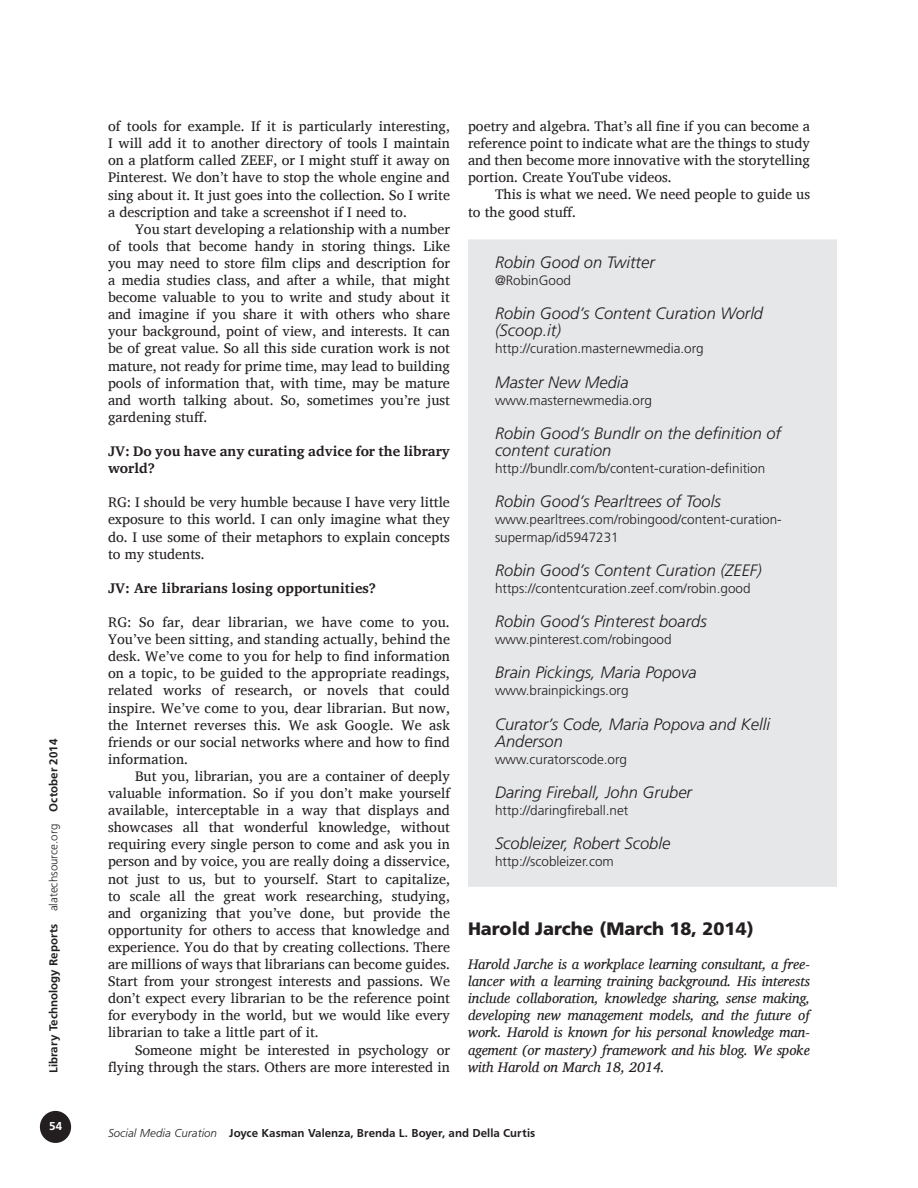
<style>
.page{position:relative;width:918px;height:1188px;background:#fff}
.page>*{position:absolute;margin:0;border:0;box-sizing:border-box;transform-origin:0 0}
.t1{font:900 18px "Frutiger";color:#231f20}
.t2{font:italic 300 16.5px/17.1px "Frutiger";color:#231f20}
.t3{font:14.25px/17.1px "Charis SIL";color:#231f20;text-align:justify}
.t4{font:italic 14.25px/17.1px "Charis SIL";color:#231f20;text-align:justify}
.t5{font:700 14.25px/17.1px "Charis SIL";color:#231f20}
.t6{font:300 13.5px/17.1px "Frutiger";color:#231f20}
.t7{font:12px "Frugal Sans Bold DTC";color:#231f20}
.t8{font:12px "Frugal Sans Bold DTC";color:#fff}
.s1{font-family:"Frugal Sans Light DTC"}
.s2{font-family:"Frugal Sans Light Italic DTC"}
</style>
<div class="page">
<div style="left:41px;top:1112px;width:29px;height:30px;background:#231f20;border-radius:50%"></div>
<div style="left:40px;top:1111px;width:31px;height:32px;border:2px solid #231f20;border-radius:50%"></div>
<div style="left:468px;top:239px;width:369px;height:66px;background:#e6e7e9"></div>
<div style="left:468px;top:302px;width:369px;height:73px;background:#e6e7e9"></div>
<div style="left:468px;top:359px;width:369px;height:66px;background:#e6e7e9"></div>
<div style="left:468px;top:423px;width:369px;height:72px;background:#e6e7e9"></div>
<div style="left:468px;top:479px;width:369px;height:75px;background:#e6e7e9"></div>
<div style="left:468px;top:547px;width:369px;height:66px;background:#e6e7e9"></div>
<div style="left:468px;top:598px;width:369px;height:66px;background:#e6e7e9"></div>
<div style="left:468px;top:650px;width:369px;height:66px;background:#e6e7e9"></div>
<div style="left:468px;top:712px;width:369px;height:72px;background:#e6e7e9"></div>
<div style="left:468px;top:770px;width:369px;height:66px;background:#e6e7e9"></div>
<div style="left:468px;top:821px;width:369px;height:66px;background:#e6e7e9"></div>
<p class="t7" style="left:47px;top:1073px;width:336px;rotate:-90deg">Library Technology Reports <span class="s1">alatechsource.org</span> October 2014</p>
<p class="t8" style="left:49px;top:1119px;width:14px">54</p>
<p class="t3" style="left:108px;top:118px;width:344px">of tools for example. If it is particularly interesting, I will add it to another directory of tools I maintain on a platform called ZEEF, or I might stuff it away on Pinterest. We don’t have to stop the whole engine and sing about it. It just goes into the collection. So I write a description and take a screenshot if I need to.</p>
<p class="t3" style="left:108px;top:220px;width:344px;text-indent:27px">You start developing a relationship with a number of tools that become handy in storing things. Like you may need to store film clips and description for a media studies class, and after a while, that might become valuable to you to write and study about it and imagine if you share it with others who share your background, point of view, and interests. It can be of great value. So all this side curation work is not mature, not ready for prime time, may lead to building pools of information that, with time, may be mature and worth talking about. So, sometimes you’re just gardening stuff.</p>
<p class="t5" style="left:108px;top:443px;width:343px">JV: Do you have any curating advice for the library world?</p>
<p class="t3" style="left:108px;top:494px;width:343px">RG: I should be very humble because I have very little exposure to this world. I can only imagine what they do. I use some of their metaphors to explain concepts to my students.</p>
<p class="t5" style="left:108px;top:579px;width:270px">JV: Are librarians losing opportunities?</p>
<p class="t3" style="left:108px;top:614px;width:344px">RG: So far, dear librarian, we have come to you.<br>You’ve been sitting, and standing actually, behind the desk. We’ve come to you for help to find information on a topic, to be guided to the appropriate readings, related works of research, or novels that could inspire. We’ve come to you, dear librarian. But now, the Internet reverses this. We ask Google. We ask friends or our social networks where and how to find information.</p>
<p class="t3" style="left:108px;top:767px;width:344px;text-indent:27px">But you, librarian, you are a container of deeply valuable information. So if you don’t make yourself available, interceptable in a way that displays and showcases all that wonderful knowledge, without requiring every single person to come and ask you in person and by voice, you are really doing a disservice, not just to us, but to yourself. Start to capitalize, to scale all the great work researching, studying, and organizing that you’ve done, but provide the opportunity for others to access that knowledge and experience. You do that by creating collections. There are millions of ways that librarians can become guides.<br>Start from your strongest interests and passions. We don’t expect every librarian to be the reference point for everybody in the world, but we would like every librarian to take a little part of it.</p>
<p class="t3" style="left:108px;top:1041px;width:343px;text-align:right">Someone might be interested in psychology or flying through the stars. Others are more interested in</p>
<p class="t3" style="left:468px;top:118px;width:344px">poetry and algebra. That’s all fine if you can become a reference point to indicate what are the things to study and then become more innovative with the storytelling portion. Create YouTube videos.</p>
<p class="t3" style="left:468px;top:186px;width:344px;text-indent:27px">This is what we need. We need people to guide us to the good stuff.</p>
<p class="t2" style="left:495px;top:254px;width:161px">Robin Good on Twitter</p>
<p class="t6" style="left:495px;top:272px;width:78px">@RobinGood</p>
<p class="t2" style="left:495px;top:305px;width:270px">Robin Good’s Content Curation World (Scoop.it)</p>
<p class="t6" style="left:495px;top:340px;width:210px">http://curation.masternewmedia.org</p>
<p class="t2" style="left:495px;top:374px;width:135px">Master New Media</p>
<p class="t6" style="left:495px;top:392px;width:159px">www.masternewmedia.org</p>
<p class="t2" style="left:495px;top:425px;width:288px">Robin Good’s Bundlr on the definition of content curation</p>
<p class="t6" style="left:495px;top:460px;width:272px">http://bundlr.com/b/content-curation-definition</p>
<p class="t2" style="left:495px;top:493px;width:227px">Robin Good’s Pearltrees of Tools</p>
<p class="t6" style="left:495px;top:511px;width:288px">www.pearltrees.com/robingood/content-curation&shy;supermap/id5947231</p>
<p class="t2" style="left:495px;top:562px;width:268px">Robin Good’s Content Curation (ZEEF)</p>
<p class="t6" style="left:495px;top:580px;width:257px">https://contentcuration.zeef.com/robin.good</p>
<p class="t2" style="left:495px;top:613px;width:213px">Robin Good’s Pinterest boards</p>
<p class="t6" style="left:495px;top:631px;width:178px">www.pinterest.com/robingood</p>
<p class="t2" style="left:495px;top:664px;width:203px">Brain Pickings, Maria Popova</p>
<p class="t6" style="left:495px;top:682px;width:135px">www.brainpickings.org</p>
<p class="t2" style="left:495px;top:716px;width:277px">Curator’s Code, Maria Popova and Kelli<br>Anderson</p>
<p class="t6" style="left:495px;top:751px;width:134px">www.curatorscode.org</p>
<p class="t2" style="left:495px;top:784px;width:199px">Daring Fireball, John Gruber</p>
<p class="t6" style="left:495px;top:802px;width:135px">http://daringfireball.net</p>
<p class="t2" style="left:495px;top:835px;width:177px">Scobleizer, Robert Scoble</p>
<p class="t6" style="left:495px;top:853px;width:120px">http://scobleizer.com</p>
<p class="t1" style="left:468px;top:918px;width:287px">Harold Jarche (March 18, 2014)</p>
<p class="t4" style="left:468px;top:956px;width:344px">Harold Jarche is a workplace learning consultant, a free&shy;lancer with a learning training background. His interests include collaboration, knowledge sharing, sense making, developing new management models, and the future of work. Harold is known for his personal knowledge man&shy;agement (or mastery) framework and his blog. We spoke with Harold on March 18, 2014.</p>
<p class="t7" style="left:108px;top:1126px;width:429px"><span class="s2">Social Media Curation</span> Joyce Kasman Valenza, Brenda L. Boyer, and Della Curtis</p>
</div>
